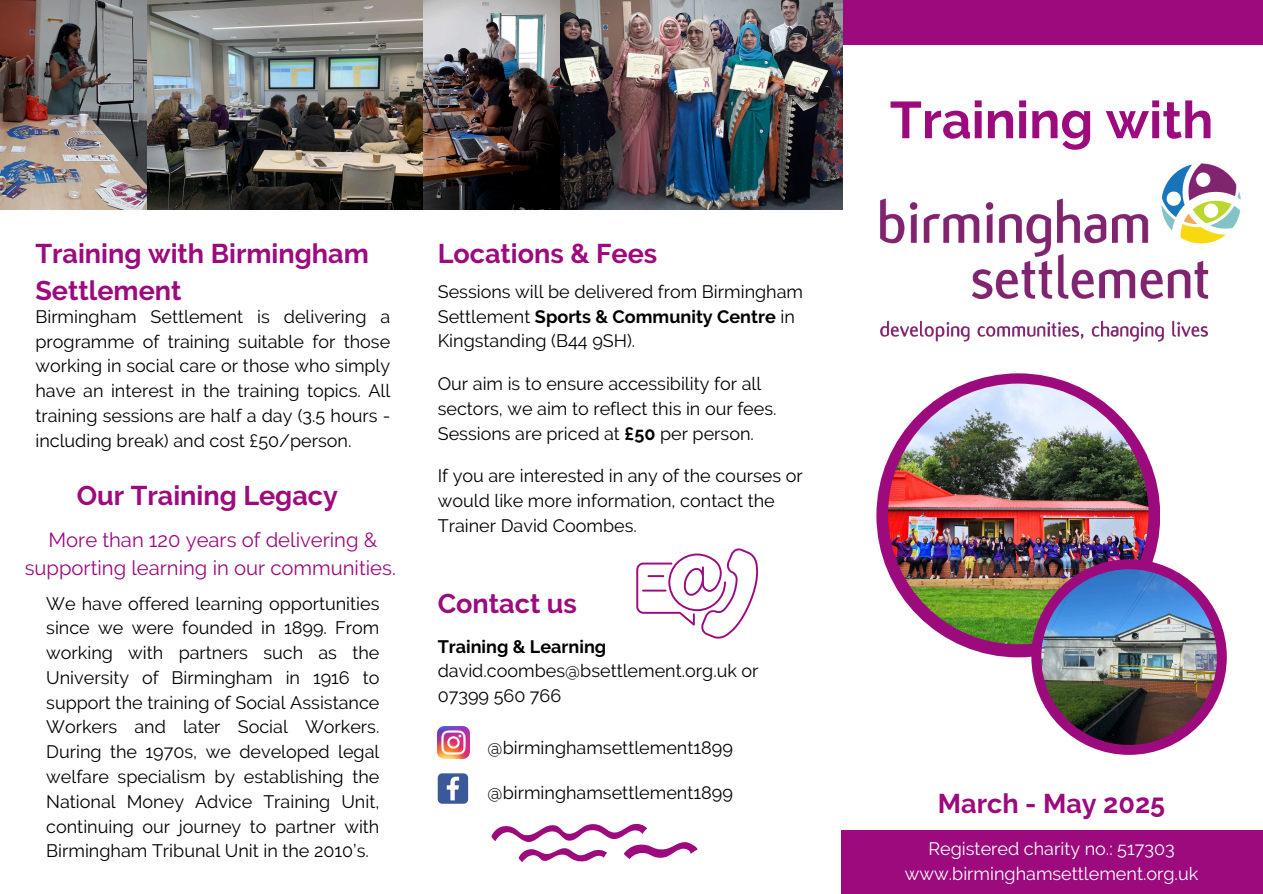
<style>
.page{position:relative;width:1263px;height:894px;background:#fff}
.page>*{position:absolute;margin:0;border:0;box-sizing:border-box;transform-origin:0 0}
.t1{font:700 51.75px "Raleway";color:#9c0a7e}
.t2{font:700 27px/37.2px "Raleway";color:#9c0a7e}
.t3{font:20.25px/28.2px "Raleway";color:#9c0a7e;text-align:center}
.t4{font:18px/24.8px "Raleway";color:#000}
.t5{font:18px "Raleway";color:#fff}
.s1{font-weight:700}
</style>
<div class="page">
<div style="left:842px;top:830px;width:421px;height:63px;background:#9c0a7e"></div>
<div style="left:876px;top:373px;width:284px;height:284px;background:#9c0a7e;border-radius:50%"></div>
<img style="left:888px;top:383px;width:261px;height:261px;border-radius:50%">
<div style="left:1031px;top:559px;width:196px;height:195px;background:#9c0a7e;border-radius:50%"></div>
<img style="left:1041px;top:569px;width:176px;height:175px;border-radius:50%">
<div style="left:842px;top:0;width:421px;height:45px;background:#9c0a7e"></div>
<img style="left:881px;top:163px;width:360px;height:178px">
<img style="left:560px;top:0;width:282px;height:209px">
<img style="left:423px;top:0;width:137px;height:209px">
<svg style="left:438px;top:773px;width:30px;height:30px"></svg>
<img style="left:438px;top:726px;width:31px;height:31px">
<svg style="left:636px;top:548px;width:123px;height:90px"></svg>
<hr style="left:642px;top:589px;width:24px;height:2px;background:#9c0a7e">
<img style="left:0;top:0;width:147px;height:209px">
<img style="left:147px;top:0;width:276px;height:209px">
<svg style="left:491px;top:823px;width:207px;height:39px"></svg>
<p class="t2" style="left:35px;top:235px;width:335px">Training with Birmingham<br>Settlement</p>
<p class="t4" style="left:35px;top:304px;width:356px;text-align:justify">Birmingham Settlement is delivering a programme of training suitable for those working in social care or those who simply have an interest in the training topics. All training sessions are half a day (3.5 hours - including break) and cost £50/person.</p>
<p class="t2" style="left:77px;top:477px;width:263px">Our Training Legacy</p>
<p class="t3" style="left:25px;top:525px;width:373px">More than 120 years of delivering &amp; supporting learning in our communities.</p>
<h3 class="t4" style="left:46px;top:590px;width:335px;text-align:justify">We have offered learning opportunities since we were founded in 1899. From working with partners such as the University of Birmingham in 1916 to support the training of Social Assistance Workers and later Social Workers.<br>During the 1970s, we developed legal welfare specialism by establishing the National Money Advice Training Unit, continuing our journey to partner with Birmingham Tribunal Unit in the 2010’s.</h3>
<p class="t2" style="left:438px;top:235px;width:221px">Locations &amp; Fees</p>
<p class="t4" style="left:438px;top:279px;width:367px">Sessions will be delivered from Birmingham<br>Settlement <span class="s1">Sports &amp; Community Centre</span> in<br>Kingstanding (B44 9SH).</p>
<h2 class="t4" style="left:438px;top:371px;width:340px">Our aim is to ensure accessibility for all sectors, we aim to reflect this in our fees.<br>Sessions are priced at <span class="s1">£50</span> per person.</h2>
<p class="t4" style="left:438px;top:463px;width:366px">If you are interested in any of the courses or would like more information, contact the<br>Trainer David Coombes.</p>
<p class="t2" style="left:438px;top:584px;width:141px">Contact us</p>
<p class="t4" style="left:438px;top:633px;width:322px"><span class="s1">Training &amp; Learning </span>david.coombes@bsettlement.org.uk or</p>
<h2 class="t4" style="left:438px;top:683px;width:125px">07399 560 766</h2>
<h2 class="t4" style="left:488px;top:734px;width:247px">@birminghamsettlement1899</h2>
<p class="t4" style="left:488px;top:780px;width:247px">@birminghamsettlement1899</p>
<p class="t1" style="left:890px;top:89px;width:325px">Training with</p>
<p class="t2" style="left:938px;top:784px;width:229px">March - May 2025</p>
<p class="t5" style="left:928px;top:838px;width:248px">Registered charity no.: 517303</p>
<h2 class="t5" style="left:905px;top:863px;width:295px">www.birminghamsettlement.org.uk</h2>
</div>
